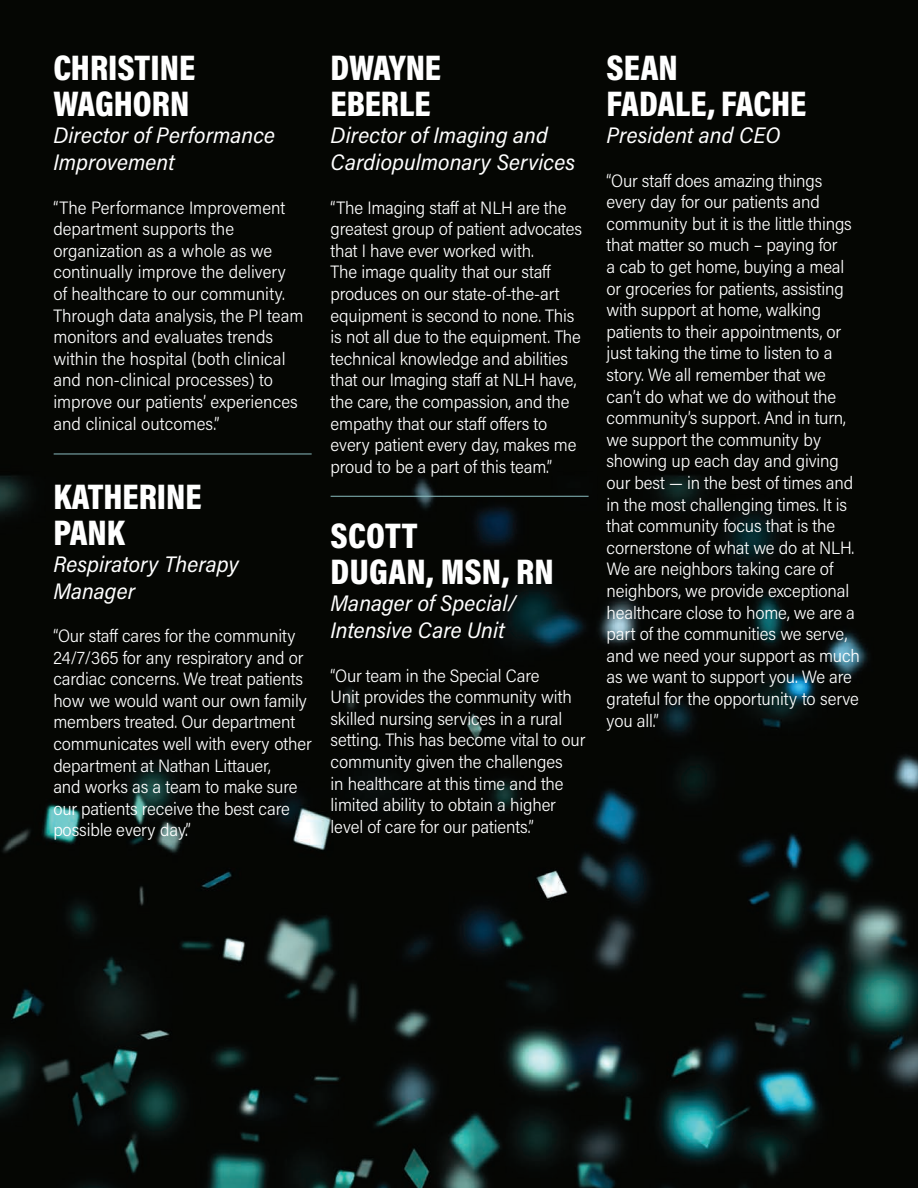
<style>
.page{position:relative;width:918px;height:1188px;background:#fff}
.page>*{position:absolute;margin:0;border:0;box-sizing:border-box;transform-origin:0 0}
.t1{font:36px/36px "Acumin Variable Concept";color:#fff}
.t2{font:22.5px/27px "Acumin Variable Concept";color:#fff}
.t3{font:18px/21.6px "Acumin Variable Concept";letter-spacing:-.01em;color:#fff}
</style>
<div class="page">
<img style="left:0;top:0;width:918px;height:1188px">
<img style="left:84px;top:1131px;width:114px;height:31px">
<hr style="left:74px;top:1131px;width:1px;height:31px;background:#231f20">
<hr style="left:54px;top:454px;width:258px;height:1px;background:#8bbdc0">
<hr style="left:331px;top:496px;width:258px;height:1px;background:#8bbdc0">
<p class="t1" style="left:53px;top:49px;width:143px">CHRISTINE<br>WAGHORN</p>
<p class="t2" style="left:53px;top:121px;width:223px">Director of Performance<br>Improvement</p>
<p class="t3" style="left:53px;top:196px;width:252px">“The Performance Improvement department supports the organization as a whole as we continually improve the delivery of healthcare to our community.<br>Through data analysis, the PI team monitors and evaluates trends within the hospital (both clinical and non-clinical processes) to improve our patients’ experiences and clinical outcomes.”</p>
<p class="t1" style="left:53px;top:477px;width:150px">KATHERINE<br>PANK</p>
<p class="t2" style="left:53px;top:550px;width:187px">Respiratory Therapy<br>Manager</p>
<p class="t3" style="left:53px;top:624px;width:260px">“Our staff cares for the community<br>24/7/365 for any respiratory and or cardiac concerns. We treat patients how we would want our own family members treated. Our department communicates well with every other department at Nathan Littauer,<br>and works as a team to make sure our patients receive the best care possible every day.”</p>
<p class="t1" style="left:331px;top:49px;width:112px">DWAYNE<br>EBERLE</p>
<p class="t2" style="left:331px;top:121px;width:246px">Director of Imaging and<br>Cardiopulmonary Services</p>
<p class="t3" style="left:331px;top:196px;width:253px">“The Imaging staff at NLH are the greatest group of patient advocates that I have ever worked with.<br>The image quality that our staff produces on our state-of-the-art equipment is second to none. This is not all due to the equipment. The technical knowledge and abilities that our Imaging staff at NLH have, the care, the compassion, and the empathy that our staff offers to every patient every day, makes me proud to be a part of this team.”</p>
<p class="t1" style="left:331px;top:517px;width:225px">SCOTT<br>DUGAN, MSN, RN</p>
<p class="t2" style="left:331px;top:589px;width:187px">Manager of Special/<br>Intensive Care Unit</p>
<p class="t3" style="left:331px;top:664px;width:256px">“Our team in the Special Care<br>Unit provides the community with skilled nursing services in a rural setting. This has become vital to our community given the challenges<br>in healthcare at this time and the limited ability to obtain a higher level of care for our patients.”</p>
<p class="t1" style="left:607px;top:49px;width:73px">SEAN</p>
<p class="t1" style="left:607px;top:85px;width:201px">FADALE, FACHE</p>
<p class="t2" style="left:607px;top:121px;width:175px">President and CEO</p>
<p class="t3" style="left:607px;top:169px;width:255px">“Our staff does amazing things every day for our patients and community but it is the little things that matter so much – paying for<br>a cab to get home, buying a meal or groceries for patients, assisting with support at home, walking patients to their appointments, or just taking the time to listen to a story. We all remember that we can’t do what we do without the community’s support. And in turn, we support the community by showing up each day and giving our best — in the best of times and in the most challenging times. It is that community focus that is the cornerstone of what we do at NLH.<br>We are neighbors taking care of neighbors, we provide exceptional healthcare close to home, we are a part of the communities we serve, and we need your support as much as we want to support you. We are grateful for the opportunity to serve you all.”</p>
</div>
